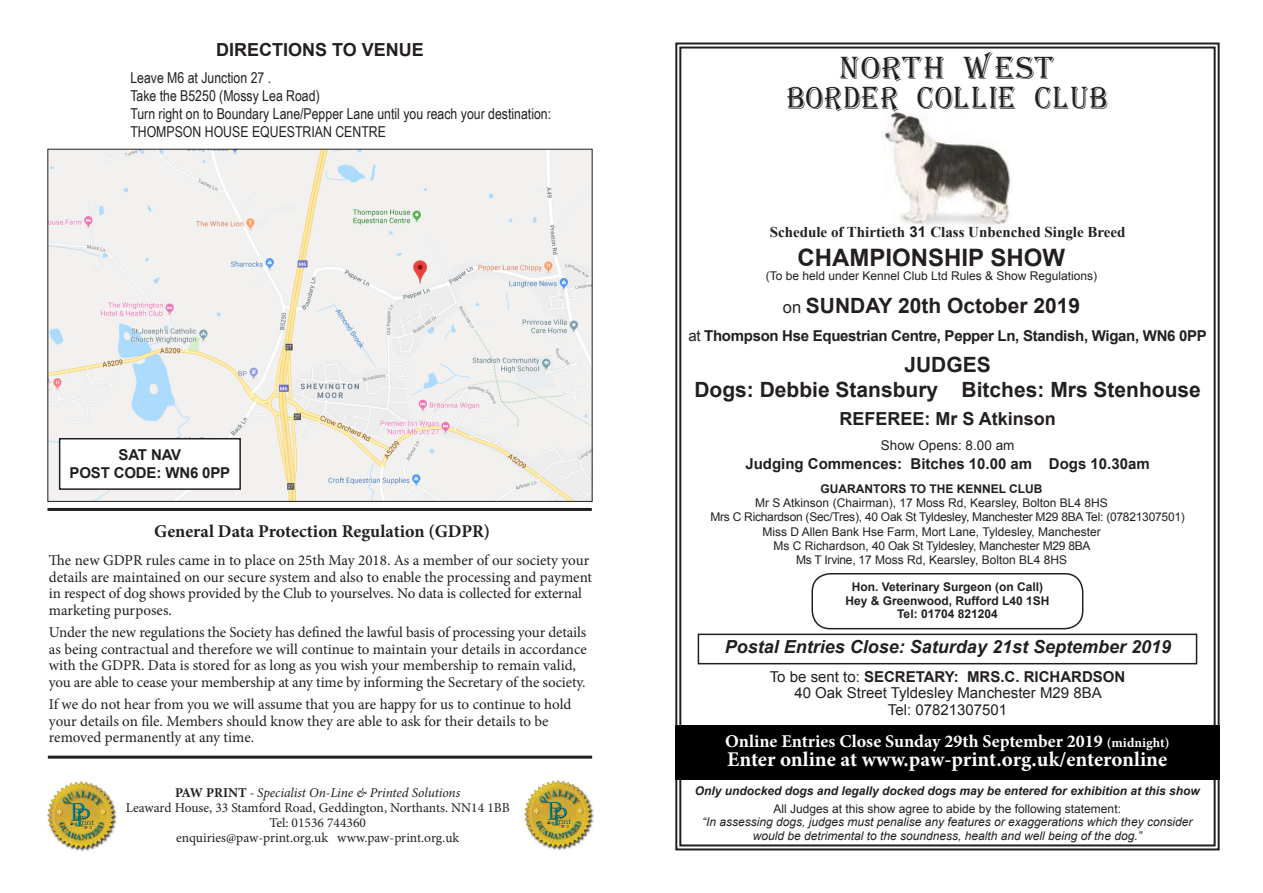
<style>
.page{position:relative;width:1263px;height:893px;background:#fff}
.page>*{position:absolute;margin:0;border:0;box-sizing:border-box;transform-origin:0 0}
.t1{font:33px "Algerian";color:#231f20;scale:.9 1}
.t2{font:33px "Algerian";color:#231f20}
.Heading_1{font:700 24px "Arial";color:#231f20}
.t3{font:700 21px "Arial";color:#231f20}
.t4{font:700 21px "Minion Pro";color:#fff}
.t5{font:700 18px "Minion Pro";color:#fff}
.t6{font:italic 700 18px "Arial";color:#231f20}
.t7{font:700 18px "Minion Pro";color:#231f20}
.t8{font:700 18px "Arial";color:#231f20}
.t9{font:15px/16.5px "Minion Pro";letter-spacing:-.005em;color:#231f20}
.t10{font:700 15px "Arial";letter-spacing:-.01em;color:#231f20}
.t11{font:15px/18px "Arial Narrow";color:#231f20}
.t12{font:15px "Arial";color:#231f20}
.Body_Text{font:700 15px "Times New Roman";color:#231f20}
.t13{font:13.5px "Minion Pro";color:#231f20}
.t14{font:italic 13.5px "Minion Pro";letter-spacing:-.01em;color:#231f20}
.t15{font:13.5px "Arial";color:#231f20}
.Heading_7{font:12px "Arial";color:#231f20}
.t16{font:italic 12px "Arial";color:#231f20}
.Heading_7-2{font:12px "Arial";letter-spacing:-.02em;color:#231f20}
.Heading_6{font:700 12px "Arial";color:#231f20}
.t17{font:italic 700 12px "Arial";color:#231f20}
.s1{font-weight:700;font-style:normal}
.s2{font-family:"Arial"}
.s3{font-weight:400;font-size:16.5px}
.s4{font-weight:400}
.s5{font-size:13.5px}
</style>
<div class="page">
<svg style="left:675px;top:42px;width:545px;height:809px"></svg>
<div style="left:675px;top:725px;width:544px;height:54px;background:#000"></div>
<img style="left:883px;top:105px;width:129px;height:129px">
<div style="left:811px;top:573px;width:272px;height:56px;border:2px solid #231f20;border-radius:18px"></div>
<div style="left:698px;top:634px;width:499px;height:30px;border:2px solid #231f20"></div>
<img style="left:47px;top:781px;width:70px;height:71px">
<img style="left:524px;top:780px;width:70px;height:71px">
<img style="left:49px;top:151px;width:541px;height:349px">
<div style="left:60px;top:439px;width:180px;height:50px;background:#fff"></div>
<div style="left:59px;top:438px;width:182px;height:52px;border:2px solid #231f20"></div>
<hr style="left:48px;top:756px;width:544px;height:3px;background:#231f20">
<hr style="left:47px;top:508px;width:545px;height:3px;background:#231f20">
<p class="t8" style="left:216px;top:37px;width:209px">DIRECTIONS TO VENUE</p>
<p class="t11" style="left:130px;top:68px;width:142px">Leave M6 at Junction 27 .</p>
<p class="t11" style="left:130px;top:86px;width:191px">Take the B5250 (Mossy Lea Road)</p>
<p class="t11" style="left:130px;top:104px;width:422px">Turn right on to Boundary Lane/Pepper Lane until you reach your destination:<br>THOMPSON HOUSE EQUESTRIAN CENTRE</p>
<p class="t10" style="left:119px;top:444px;width:64px">SAT NAV</p>
<p class="t10" style="left:69px;top:463px;width:162px">POST CODE: WN6 0PP</p>
<p class="t7" style="left:154px;top:518px;width:338px">General Data Protection Regulation (GDPR)</p>
<p class="t9" style="left:49px;top:552px;width:545px">The new GDPR rules came in to place on 25th May 2018. As a member of our society your details are maintained on our secure system and also to enable the processing and payment in respect of dog shows provided by the Club to yourselves. No data is collected for external marketing purposes.</p>
<p class="t9" style="left:49px;top:624px;width:539px">Under the new regulations the Society has defined the lawful basis of processing your details as being contractual and therefore we will continue to maintain your details in accordance with the GDPR. Data is stored for as long as you wish your membership to remain valid, you are able to cease your membership at any time by informing the Secretary of the society.</p>
<p class="t9" style="left:49px;top:696px;width:524px">If we do not hear from you we will assume that you are happy for us to continue to hold your details on file. Members should know they are able to ask for their details to be</p>
<p class="t9" style="left:49px;top:729px;width:207px">removed permanently at any time.</p>
<p class="t14" style="left:175px;top:783px;width:287px"><span class="s1">PAW PRINT</span> - Specialist On-Line &amp; Printed Solutions</p>
<p class="t13" style="left:126px;top:799px;width:385px">Leaward House, 33 Stamford Road, Geddington, Northants. NN14 1BB</p>
<p class="t13" style="left:269px;top:814px;width:98px">Tel: 01536 744360</p>
<p class="t13" style="left:176px;top:829px;width:285px">enquiries@paw-print.org.uk www.paw-print.org.uk</p>
<p class="t2" style="left:839px;top:50px;width:218px">NORTH WEST</p>
<p class="t1" style="left:787px;top:81px;width:359px">BORDER COLLIE CLUB</p>
<p class="Body_Text" style="left:770px;top:222px;width:357px">Schedule of Thirtieth <span class="s2">31</span> Class Unbenched Single Breed</p>
<p class="Heading_1" style="left:798px;top:242px;width:269px">CHAMPIONSHIP SHOW</p>
<p class="Heading_7" style="left:766px;top:267px;width:333px">(To be held under Kennel Club Ltd Rules &amp; Show Regulations)</p>
<p class="t3" style="left:783px;top:291px;width:299px"><span class="s3">on</span> SUNDAY 20th October 2019</p>
<p class="t10" style="left:688px;top:325px;width:520px"><span class="s4">at</span> Thompson Hse Equestrian Centre, Pepper Ln, Standish, Wigan, WN6 0PP</p>
<p class="t3" style="left:904px;top:351px;width:88px">JUDGES</p>
<p class="t3" style="left:694px;top:376px;width:508px">Dogs: Debbie Stansbury Bitches: Mrs Stenhouse</p>
<p class="t8" style="left:839px;top:407px;width:218px">REFEREE: Mr S Atkinson</p>
<p class="t15" style="left:881px;top:436px;width:135px">Show Opens: 8.00 am</p>
<p class="t10" style="left:745px;top:453px;width:406px">Judging Commences: Bitches 10.00 am Dogs 10.30am</p>
<p class="Heading_6" style="left:820px;top:481px;width:224px">GUARANTORS TO THE KENNEL CLUB</p>
<p class="Heading_7" style="left:755px;top:495px;width:354px">Mr S Atkinson (Chairman), 17 Moss Rd, Kearsley, Bolton BL4 8HS</p>
<p class="Heading_7-2" style="left:710px;top:509px;width:476px">Mrs C Richardson (Sec/Tres), 40 Oak St Tyldesley, Manchester M29 8BA Tel: (07821307501)</p>
<p class="Heading_7" style="left:762px;top:523px;width:340px">Miss D Allen Bank Hse Farm, Mort Lane, Tyldesley, Manchester</p>
<p class="Heading_7-2" style="left:773px;top:538px;width:319px">Ms C Richardson, 40 Oak St Tyldesley, Manchester M29 8BA</p>
<p class="Heading_7" style="left:796px;top:552px;width:272px">Ms T Irvine, 17 Moss Rd, Kearsley, Bolton BL4 8HS</p>
<p class="Heading_6" style="left:852px;top:579px;width:193px">Hon. Veterinary Surgeon (on Call)</p>
<p class="Heading_6" style="left:845px;top:592px;width:206px">Hey &amp; Greenwood, Rufford L40 1SH</p>
<p class="Heading_6" style="left:897px;top:606px;width:102px">Tel: 01704 821204</p>
<p class="t6" style="left:725px;top:635px;width:448px">Postal Entries Close: Saturday 21st September 2019</p>
<p class="t10" style="left:770px;top:666px;width:357px"><span class="s4">To be sent to:</span> SECRETARY: MRS.C. RICHARDSON</p>
<p class="t12" style="left:794px;top:683px;width:309px">40 Oak Street Tyldesley Manchester M29 8BA</p>
<p class="t12" style="left:888px;top:700px;width:121px">Tel: 07821307501</p>
<p class="t5" style="left:725px;top:728px;width:446px">Online Entries Close Sunday 29th September 2019 <span class="s5">(midnight)</span></p>
<p class="t4" style="left:727px;top:745px;width:442px">Enter online at www.paw-print.org.uk/enteronline</p>
<p class="t17" style="left:695px;top:782px;width:506px">Only undocked dogs and legally docked dogs may be entered for exhibition at this show</p>
<p class="Heading_7" style="left:773px;top:801px;width:349px">All Judges at this show agree to abide by the following statement:</p>
<p class="t16" style="left:702px;top:814px;width:492px">“In assessing dogs, judges must penalise any features or exaggerations which they consider</p>
<p class="t16" style="left:753px;top:828px;width:390px">would be detrimental to the soundness, health and well being of the dog.”</p>
</div>
